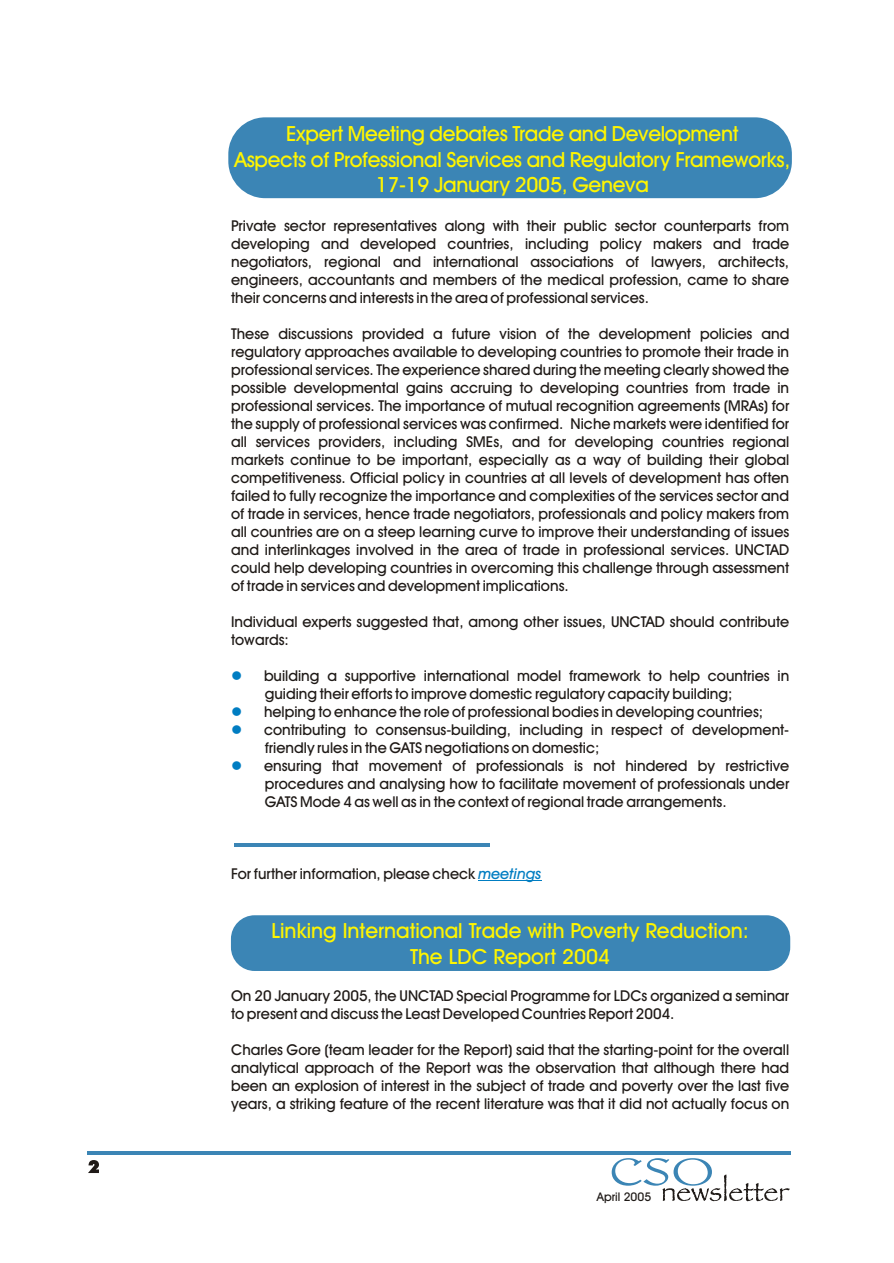
<style>
.page{position:relative;width:894px;height:1263px;background:#fff}
.page>*{position:absolute;margin:0;border:0;box-sizing:border-box;transform-origin:0 0}
.t1{font:21px/25.2px "Avant Garde Md BT";letter-spacing:-.015em;color:#fff500;text-align:center}
.t2{font:15px/18px "Avant Garde Md BT";color:#1f1a17;text-align:justify}
.t3{font:15px "Wingdings";color:#007dc2}
.t4{font:12px "Avant Garde Md BT";color:#1f1a17}
.s1{font-style:italic;color:#007dc2}
</style>
<div class="page">
<div style="left:231px;top:915px;width:559px;height:56px;background:#3b85b5;border-radius:24px"></div>
<div style="left:228px;top:117px;width:564px;height:81px;background:#3b85b5;border-radius:37px"></div>
<svg style="left:88px;top:1160px;width:11px;height:13px"></svg>
<svg style="left:612px;top:1158px;width:178px;height:43px"></svg>
<hr style="left:87px;top:1151px;width:704px;height:3px;background:#3b85b5">
<hr style="left:478px;top:880px;width:63px;height:1px;background:#007dc2">
<hr style="left:234px;top:843px;width:255px;height:3px;background:#3b85b5">
<h1 class="t1" style="left:234px;top:123px;width:557px">Expert Meeting debates Trade and Development<br>Aspects of Professional Services and Regulatory Frameworks,<br>17-19 January 2005, Geneva</h1>
<p class="t2" style="left:231px;top:219px;width:560px">Private sector representatives along with their public sector counterparts from developing and developed countries, including policy makers and trade negotiators, regional and international associations of lawyers, architects, engineers, accountants and members of the medical profession, came to share their concerns and interests in the area of professional services.</p>
<p class="t2" style="left:231px;top:326px;width:560px">These discussions provided a future vision of the development policies and regulatory approaches available to developing countries to promote their trade in professional services. The experience shared during the meeting clearly showed the possible developmental gains accruing to developing countries from trade in professional services. The importance of mutual recognition agreements (MRAs) for the supply of professional services was confirmed. Niche markets were identified for all services providers, including SMEs, and for developing countries regional markets continue to be important, especially as a way of building their global competitiveness. Official policy in countries at all levels of development has often failed to fully recognize the importance and complexities of the services sector and of trade in services, hence trade negotiators, professionals and policy makers from all countries are on a steep learning curve to improve their understanding of issues and interlinkages involved in the area of trade in professional services. UNCTAD could help developing countries in overcoming this challenge through assessment of trade in services and development implications.</p>
<p class="t2" style="left:231px;top:614px;width:560px">Individual experts suggested that, among other issues, UNCTAD should contribute towards:</p>
<p class="t2" style="left:264px;top:668px;width:527px;text-align:left">building a supportive international model framework to help countries in guiding their efforts to improve domestic regulatory capacity building;<br>helping to enhance the role of professional bodies in developing countries; contributing to consensus-building, including in respect of development&shy;friendly rules in the GATS negotiations on domestic;<br>ensuring that movement of professionals is not hindered by restrictive procedures and analysing how to facilitate movement of professionals under GATS Mode 4 as well as in the context of regional trade arrangements.</p>
<p class="t3" style="left:231px;top:669px;width:13px">●</p>
<p class="t3" style="left:231px;top:759px;width:13px">●</p>
<p class="t2" style="left:231px;top:866px;width:312px">For further information, please check <span class="s1">meetings</span></p>
<h1 class="t1" style="left:271px;top:920px;width:479px">Linking International Trade with Poverty Reduction:<br>The LDC Report 2004</h1>
<p class="t2" style="left:231px;top:988px;width:560px">On 20 January 2005, the UNCTAD Special Programme for LDCs organized a seminar to present and discuss the Least Developed Countries Report 2004.</p>
<p class="t2" style="left:231px;top:1042px;width:560px">Charles Gore (team leader for the Report) said that the starting-point for the overall analytical approach of the Report was the observation that although there had been an explosion of interest in the subject of trade and poverty over the last five years, a striking feature of the recent literature was that it did not actually focus on</p>
<p class="t4" style="left:597px;top:1192px;width:56px">April 2005</p>
</div>
